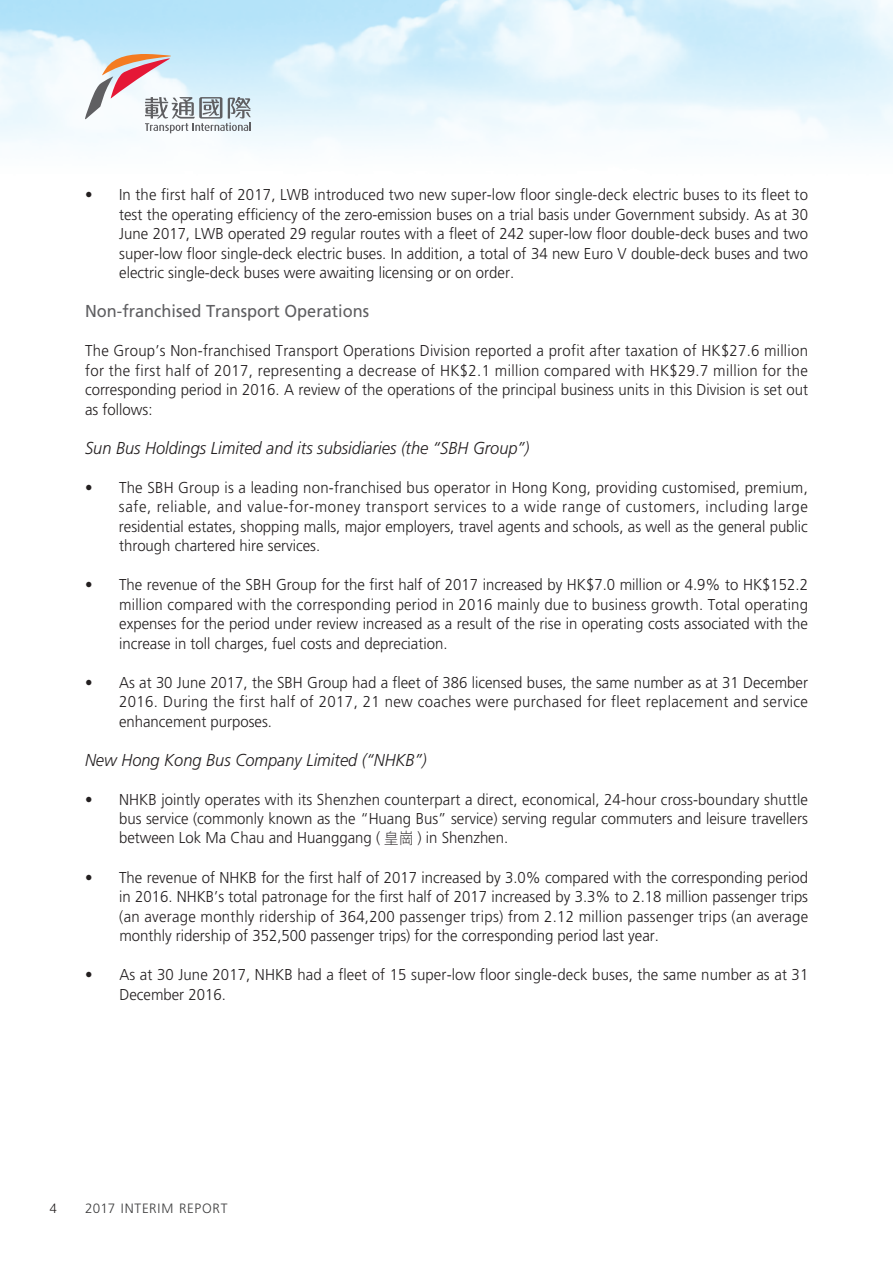
<style>
.page{position:relative;width:893px;height:1263px;background:#fff}
.page>*{position:absolute;margin:0;border:0;box-sizing:border-box;transform-origin:0 0}
.t1{font:italic 300 17.25px "Frutiger LT Std";color:#231f20;scale:.95 1}
.t2{font:17.25px "Frutiger LT Std";color:#5f5f62;scale:.95 1}
.t3{font:300 15.75px/19.5px "Frutiger LT Std";color:#231f20;text-align:justify;scale:.95 1}
.t4{font:300 13.5px "Frutiger";letter-spacing:.055em;color:#3e3e3f}
.t5{font:300 13.5px "Helvetica";color:#231f20}
.s1{font-family:"M Hei HK"}
</style>
<div class="page">
<svg style="left:85px;top:54px;width:166px;height:79px"></svg>
<p class="t3" style="left:119px;top:185px;width:727px;text-indent:-34px">• In the first half of 2017, LWB introduced two new super-low floor single-deck electric buses to its fleet to test the operating efficiency of the zero-emission buses on a trial basis under Government subsidy. As at 30<br>June 2017, LWB operated 29 regular routes with a fleet of 242 super-low floor double-deck buses and two super-low floor single-deck electric buses. In addition, a total of 34 new Euro V double-deck buses and two electric single-deck buses were awaiting licensing or on order.</p>
<p class="t2" style="left:85px;top:301px;width:301px">Non-franchised Transport Operations</p>
<p class="t3" style="left:85px;top:341px;width:763px">The Group’s Non-franchised Transport Operations Division reported a profit after taxation of HK$27.6 million for the first half of 2017, representing a decrease of HK$2.1 million compared with HK$29.7 million for the corresponding period in 2016. A review of the operations of the principal business units in this Division is set out as follows:</p>
<p class="t1" style="left:85px;top:438px;width:469px">Sun Bus Holdings Limited and its subsidiaries (the “SBH Group”)</p>
<p class="t3" style="left:119px;top:478px;width:727px;text-indent:-34px">• The SBH Group is a leading non-franchised bus operator in Hong Kong, providing customised, premium, safe, reliable, and value-for-money transport services to a wide range of customers, including large residential estates, shopping malls, major employers, travel agents and schools, as well as the general public through chartered hire services.</p>
<p class="t3" style="left:119px;top:575px;width:727px;text-indent:-34px">• The revenue of the SBH Group for the first half of 2017 increased by HK$7.0 million or 4.9% to HK$152.2 million compared with the corresponding period in 2016 mainly due to business growth. Total operating expenses for the period under review increased as a result of the rise in operating costs associated with the increase in toll charges, fuel costs and depreciation.</p>
<p class="t3" style="left:119px;top:673px;width:727px;text-indent:-34px">• As at 30 June 2017, the SBH Group had a fleet of 386 licensed buses, the same number as at 31 December 2016. During the first half of 2017, 21 new coaches were purchased for fleet replacement and service enhancement purposes.</p>
<p class="t1" style="left:85px;top:750px;width:361px">New Hong Kong Bus Company Limited (“NHKB”)</p>
<p class="t3" style="left:119px;top:790px;width:727px;line-height:19px;text-indent:-34px">• NHKB jointly operates with its Shenzhen counterpart a direct, economical, 24-hour cross-boundary shuttle bus service (commonly known as the “Huang Bus” service) serving regular commuters and leisure travellers between Lok Ma Chau and Huanggang ( <span class="s1">皇崗</span> ) in Shenzhen.</p>
<p class="t3" style="left:119px;top:868px;width:727px;text-indent:-34px">• The revenue of NHKB for the first half of 2017 increased by 3.0% compared with the corresponding period in 2016. NHKB’s total patronage for the first half of 2017 increased by 3.3% to 2.18 million passenger trips (an average monthly ridership of 364,200 passenger trips) from 2.12 million passenger trips (an average monthly ridership of 352,500 passenger trips) for the corresponding period last year.</p>
<p class="t3" style="left:119px;top:965px;width:727px;text-indent:-34px">• As at 30 June 2017, NHKB had a fleet of 15 super-low floor single-deck buses, the same number as at 31<br>December 2016.</p>
<p class="t5" style="left:49px;top:1200px;width:9px">4</p>
<p class="t4" style="left:85px;top:1200px;width:144px">2017 INTERIM REPORT</p>
</div>
